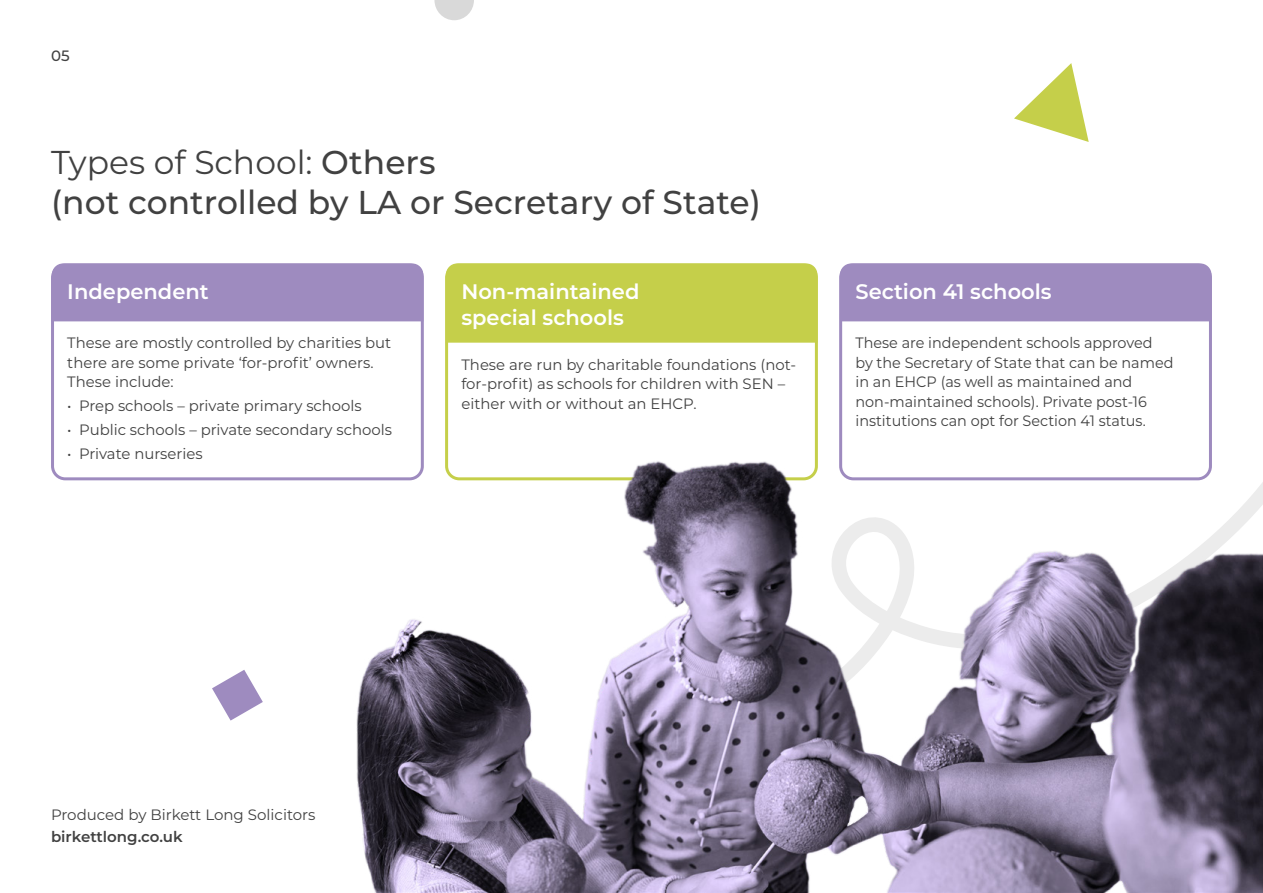
<style>
.page{position:relative;width:1263px;height:893px;background:#fff}
.page>*{position:absolute;margin:0;border:0;box-sizing:border-box;transform-origin:0 0}
.t1{font:500 33px/39.6px "Montserrat";color:#414141}
.t2{font:600 21px/25.2px "Montserrat";color:#fff}
.t3{font:15px/19.5px "Montserrat";color:#414141}
.t4{font:15px/19.5px "Montserrat";color:#414141;scale:.96 1}
.t5{font:600 15px "Montserrat";color:#414141}
.t6{font:500 15px "Montserrat";color:#414141}
.s1{font-weight:400}
</style>
<div class="page">
<div style="left:51px;top:263px;width:373px;height:217px;border:3px solid #9e8bbf;border-radius:13px"></div>
<div style="left:52px;top:263px;width:371px;height:58px;background:#9e8bbf"></div>
<div style="left:840px;top:263px;width:371px;height:58px;background:#9e8bbf"></div>
<div style="left:446px;top:263px;width:371px;height:80px;background:#c5cf4a"></div>
<svg style="left:1014px;top:63px;width:75px;height:79px"></svg>
<svg style="left:212px;top:670px;width:51px;height:51px"></svg>
<svg style="left:434px;top:0;width:40px;height:20px"></svg>
<img style="left:349px;top:400px;width:914px;height:493px">
<p class="t6" style="left:51px;top:45px;width:20px">05</p>
<h1 class="t1" style="left:51px;top:141px;width:711px"><span class="s1">Types of School:</span> Others<br>(not controlled by LA or Secretary of State)</h1>
<h2 class="t2" style="left:67px;top:278px;width:143px">Independent</h2>
<p class="t3" style="left:67px;top:333px;width:325px">These are mostly controlled by charities but there are some private ‘for-profit’ owners.<br>These include:</p>
<p class="t3" style="left:67px;top:396px;width:296px">• Prep schools – private primary schools</p>
<p class="t3" style="left:67px;top:419px;width:326px">• Public schools – private secondary schools</p>
<p class="t3" style="left:67px;top:443px;width:137px">• Private nurseries</p>
<h2 class="t2" style="left:461px;top:278px;width:180px">Non-maintained special schools</h2>
<p class="t3" style="left:461px;top:354px;width:336px">These are run by charitable foundations (not&shy;for-profit) as schools for children with SEN – either with or without an EHCP.</p>
<h2 class="t2" style="left:855px;top:278px;width:198px">Section 41 schools</h2>
<p class="t4" style="left:855px;top:333px;width:333px">These are independent schools approved by the Secretary of State that can be named in an EHCP (as well as maintained and non-maintained schools). Private post-16 institutions can opt for Section 41 status.</p>
<p class="t3" style="left:51px;top:804px;width:266px">Produced by Birkett Long Solicitors</p>
<p class="t5" style="left:51px;top:826px;width:133px">birkettlong.co.uk</p>
</div>
